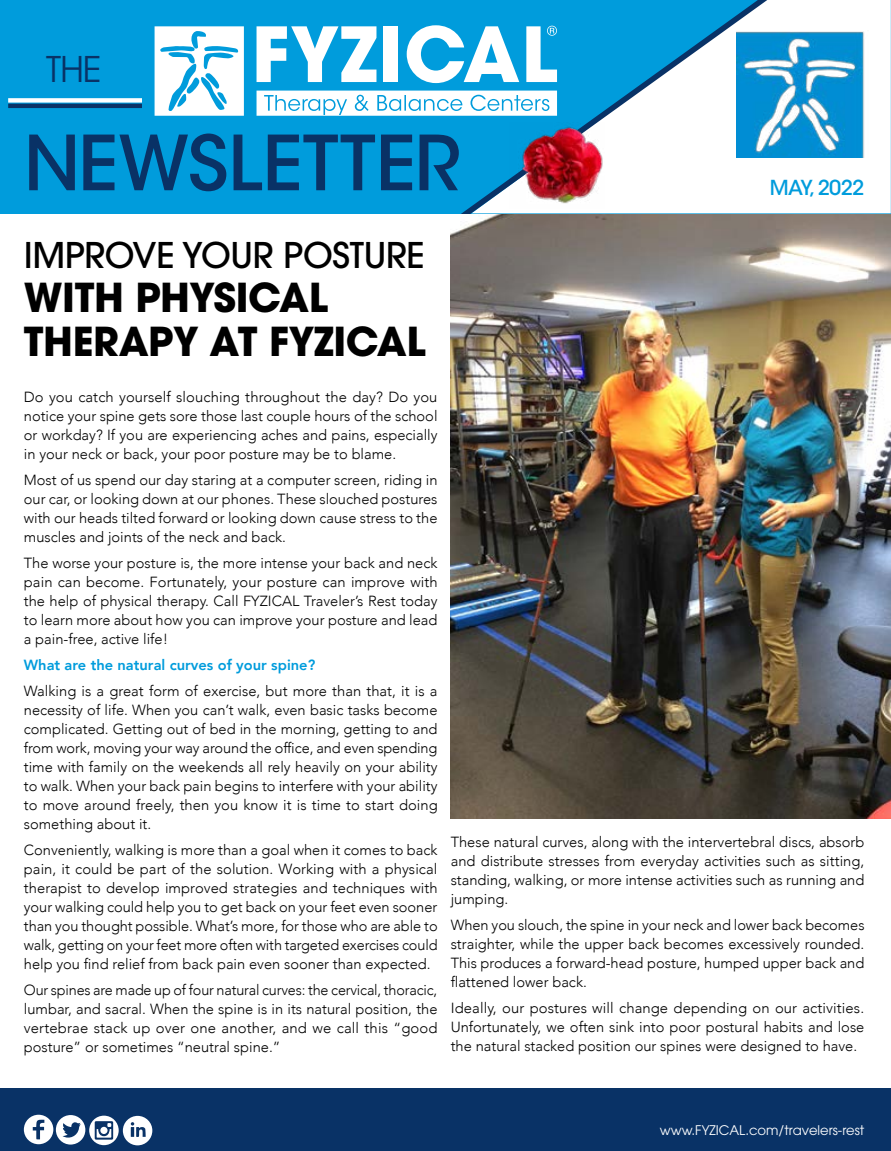
<style>
.page{position:relative;width:891px;height:1151px;background:#fff}
.page>*{position:absolute;margin:0;border:0;box-sizing:border-box;transform-origin:0 0}
.t1{font:500 75.15px "ITC Avant Garde Std";color:#093266}
.t2{font:700 39.6px/44.1px "ITC Avant Garde Pro";letter-spacing:-.01em;color:#000}
.t3{font:500 35.1px "ITC Avant Garde Pro";letter-spacing:-.01em;color:#000}
.t4{font:35.1px "ITC Avant Garde Pro";color:#093266}
.t5{font:500 20.47px "ITC Avant Garde Std";letter-spacing:-.03em;color:#009cdc}
.t6{font:300 14.62px/19.1px "Avenir";color:#000;text-align:justify}
.t7{font:800 14.62px "Avenir";color:#009cdc}
.t8{font:13.28px "ITC Avant Garde Pro";color:#fff}
</style>
<div class="page">
<div style="left:0;top:1088px;width:891px;height:62px;background:#093266"></div>
<img style="left:451px;top:213px;width:440px;height:605px">
<svg style="left:24px;top:1114px;width:128px;height:31px"></svg>
<div style="left:0;top:1px;width:891px;height:212px;background:#009cdc"></div>
<svg style="left:382px;top:1px;width:509px;height:212px"></svg>
<svg style="left:257px;top:91px;width:300px;height:25px;background:#d7eff9"></svg>
<svg style="left:257px;top:26px;width:119px;height:56px"></svg>
<div style="left:384px;top:26px;width:14px;height:56px;background:#fff"></div>
<svg style="left:407px;top:25px;width:112px;height:58px"></svg>
<svg style="left:526px;top:26px;width:31px;height:56px"></svg>
<svg style="left:155px;top:26px;width:89px;height:90px"></svg>
<div style="left:8px;top:98px;width:134px;height:5px;background:#fff"></div>
<hr style="left:8px;top:104px;width:134px;height:4px;background:#093266">
<img style="left:509px;top:123px;width:96px;height:85px">
<h3 class="t4" style="left:46px;top:48px;width:57px">THE</h3>
<h1 class="t1" style="left:24px;top:116px;width:438px">NEWSLETTER</h1>
<h3 class="t3" style="left:24px;top:233px;width:403px">IMPROVE YOUR POSTURE</h3>
<h2 class="t2" style="left:24px;top:275px;width:403px">WITH PHYSICAL<br>THERAPY AT FYZICAL</h2>
<h3 class="t5" style="left:770px;top:175px;width:96px">MAY, 2022</h3>
<p class="t6" style="left:24px;top:387px;width:415px">Do you catch yourself slouching throughout the day? Do you notice your spine gets sore those last couple hours of the school or workday? If you are experiencing aches and pains, especially in your neck or back, your poor posture may be to blame.</p>
<p class="t6" style="left:24px;top:470px;width:415px">Most of us spend our day staring at a computer screen, riding in our car, or looking down at our phones. These slouched postures with our heads tilted forward or looking down cause stress to the muscles and joints of the neck and back.</p>
<p class="t6" style="left:24px;top:553px;width:415px">The worse your posture is, the more intense your back and neck pain can become. Fortunately, your posture can improve with the help of physical therapy. Call FYZICAL Traveler’s Rest today to learn more about how you can improve your posture and lead a pain-free, active life!</p>
<p class="t7" style="left:24px;top:653px;width:293px">What are the natural curves of your spine?</p>
<p class="t6" style="left:24px;top:680px;width:415px">Walking is a great form of exercise, but more than that, it is a necessity of life. When you can’t walk, even basic tasks become complicated. Getting out of bed in the morning, getting to and from work, moving your way around the office, and even spending time with family on the weekends all rely heavily on your ability to walk. When your back pain begins to interfere with your ability to move around freely, then you know it is time to start doing something about it.</p>
<p class="t6" style="left:24px;top:840px;width:415px">Conveniently, walking is more than a goal when it comes to back pain, it could be part of the solution. Working with a physical therapist to develop improved strategies and techniques with your walking could help you to get back on your feet even sooner than you thought possible. What’s more, for those who are able to walk, getting on your feet more often with targeted exercises could help you find relief from back pain even sooner than expected.</p>
<p class="t6" style="left:24px;top:980px;width:415px">Our spines are made up of four natural curves: the cervical, thoracic, lumbar, and sacral. When the spine is in its natural position, the vertebrae stack up over one another, and we call this “good posture” or sometimes “neutral spine.”</p>
<p class="t6" style="left:451px;top:832px;width:415px">These natural curves, along with the intervertebral discs, absorb and distribute stresses from everyday activities such as sitting, standing, walking, or more intense activities such as running and jumping.</p>
<p class="t6" style="left:451px;top:914px;width:415px">When you slouch, the spine in your neck and lower back becomes straighter, while the upper back becomes excessively rounded.<br>This produces a forward-head posture, humped upper back and flattened lower back.</p>
<p class="t6" style="left:451px;top:997px;width:415px">Ideally, our postures will change depending on our activities.<br>Unfortunately, we often sink into poor postural habits and lose the natural stacked position our spines were designed to have.</p>
<p class="t8" style="left:660px;top:1121px;width:206px">www.FYZICAL.com/travelers-rest</p>
</div>
